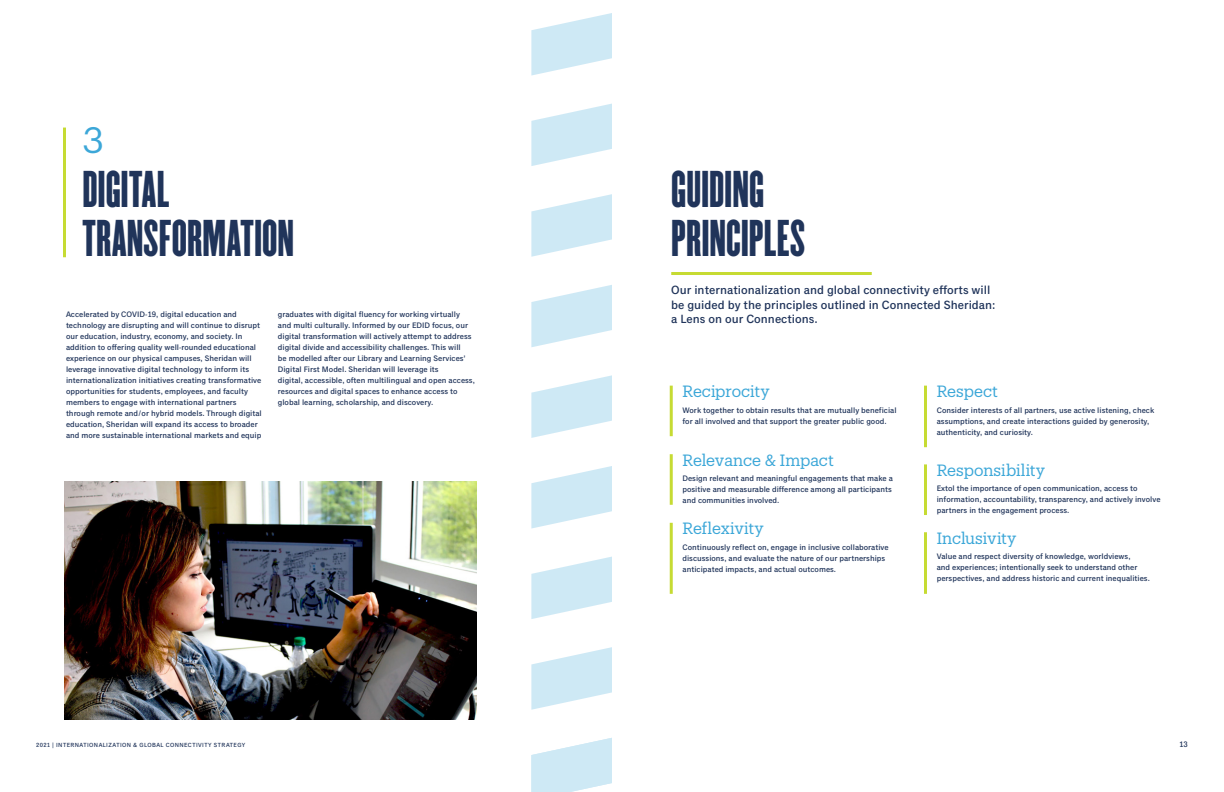
<style>
.page{position:relative;width:1224px;height:792px;background:#fff}
.page>*{position:absolute;margin:0;border:0;box-sizing:border-box;transform-origin:0 0}
.t1{font:45.2px/48.9px "Champion Gothic Featherweight";color:#20345a}
.t2{font:36px "Produkt";color:#3ca7d8}
.t3{font:16px "Produkt";letter-spacing:-.005em;color:#3ca7d8}
.t4{font:500 12px/14.4px "Classic Grotesque Pro";color:#20345a}
.t5{font:500 8px/11px "Classic Grotesque Pro";color:#20345a}
.t6{font:500 6px "Classic Grotesque Pro";letter-spacing:.07em;color:#20345a}
</style>
<div class="page">
<hr style="left:63px;top:128px;width:3px;height:129px;background:#c6db33">
<svg style="left:531px;top:104px;width:81px;height:62px"></svg>
<svg style="left:531px;top:194px;width:81px;height:63px"></svg>
<svg style="left:531px;top:285px;width:81px;height:62px"></svg>
<svg style="left:531px;top:375px;width:81px;height:63px"></svg>
<svg style="left:531px;top:466px;width:81px;height:63px"></svg>
<svg style="left:531px;top:557px;width:81px;height:62px"></svg>
<svg style="left:531px;top:647px;width:81px;height:63px"></svg>
<svg style="left:531px;top:738px;width:81px;height:54px"></svg>
<svg style="left:531px;top:13px;width:81px;height:63px"></svg>
<hr style="left:671px;top:272px;width:201px;height:3px;background:#c6db33">
<img style="left:64px;top:482px;width:412px;height:238px">
<hr style="left:670px;top:386px;width:3px;height:50px;background:#c6db33">
<hr style="left:670px;top:454px;width:3px;height:51px;background:#c6db33">
<hr style="left:670px;top:523px;width:3px;height:71px;background:#c6db33">
<hr style="left:924px;top:386px;width:3px;height:61px;background:#c6db33">
<hr style="left:924px;top:464px;width:3px;height:51px;background:#c6db33">
<hr style="left:924px;top:532px;width:3px;height:62px;background:#c6db33">
<h2 class="t2" style="left:82px;top:115px;width:23px">3</h2>
<h1 class="t1" style="left:82px;top:165px;width:213px">DIGITAL<br>TRANSFORMATION</h1>
<p class="t5" style="left:66px;top:310px;width:197px">Accelerated by COVID-19, digital education and technology are disrupting and will continue to disrupt our education, industry, economy, and society. In addition to offering quality well-rounded educational experience on our physical campuses, Sheridan will leverage innovative digital technology to inform its internationalization initiatives creating transformative opportunities for students, employees, and faculty members to engage with international partners through remote and/or hybrid models. Through digital education, Sheridan will expand its access to broader and more sustainable international markets and equip</p>
<p class="t5" style="left:278px;top:310px;width:199px">graduates with digital fluency for working virtually and multi culturally. Informed by our EDID focus, our digital transformation will actively attempt to address digital divide and accessibility challenges. This will<br>be modelled after our Library and Learning Services’ Digital First Model. Sheridan will leverage its<br>digital, accessible, often multilingual and open access, resources and digital spaces to enhance access to global learning, scholarship, and discovery.</p>
<h1 class="t1" style="left:671px;top:165px;width:135px">GUIDING<br>PRINCIPLES</h1>
<h3 class="t4" style="left:671px;top:283px;width:326px">Our internationalization and global connectivity eforts will be guided by the principles outlined in Connected Sheridan: a Lens on our Connections.</h3>
<h3 class="t3" style="left:682px;top:380px;width:89px">Reciprocity</h3>
<p class="t5" style="left:682px;top:405px;width:216px">Work together to obtain results that are mutually beneficial for all involved and that support the greater public good.</p>
<h3 class="t3" style="left:682px;top:449px;width:153px">Relevance &amp; Impact</h3>
<p class="t5" style="left:682px;top:473px;width:212px">Design relevant and meaningful engagements that make a positive and measurable difference among all participants and communities involved.</p>
<h3 class="t3" style="left:682px;top:517px;width:83px">Reflexivity</h3>
<p class="t5" style="left:682px;top:542px;width:208px">Continuously refect on, engage in inclusive collaborative discussions, and evaluate the nature of our partnerships anticipated impacts, and actual outcomes.</p>
<h3 class="t3" style="left:937px;top:380px;width:63px">Respect</h3>
<p class="t5" style="left:937px;top:405px;width:219px">Consider interests of all partners, use active listening, check assumptions, and create interactions guided by generosity, authenticity, and curiosity.</p>
<h3 class="t3" style="left:937px;top:459px;width:110px">Responsibility</h3>
<p class="t5" style="left:937px;top:483px;width:225px">Extol the importance of open communication, access to information, accountability, transparency, and actively involve partners in the engagement process.</p>
<h3 class="t3" style="left:937px;top:527px;width:81px">Inclusivity</h3>
<p class="t5" style="left:937px;top:551px;width:215px">Value and respect diversity of knowledge, worldviews,<br>and experiences; intentionally seek to understand other perspectives, and address historic and current inequalities.</p>
<p class="t6" style="left:36px;top:742px;width:211px">2021 | INTERNATIONALIZATION &amp; GLOBAL CONNECTIVITY STRATEGY</p>
<p class="t5" style="left:1179px;top:739px;width:10px">13</p>
</div>
